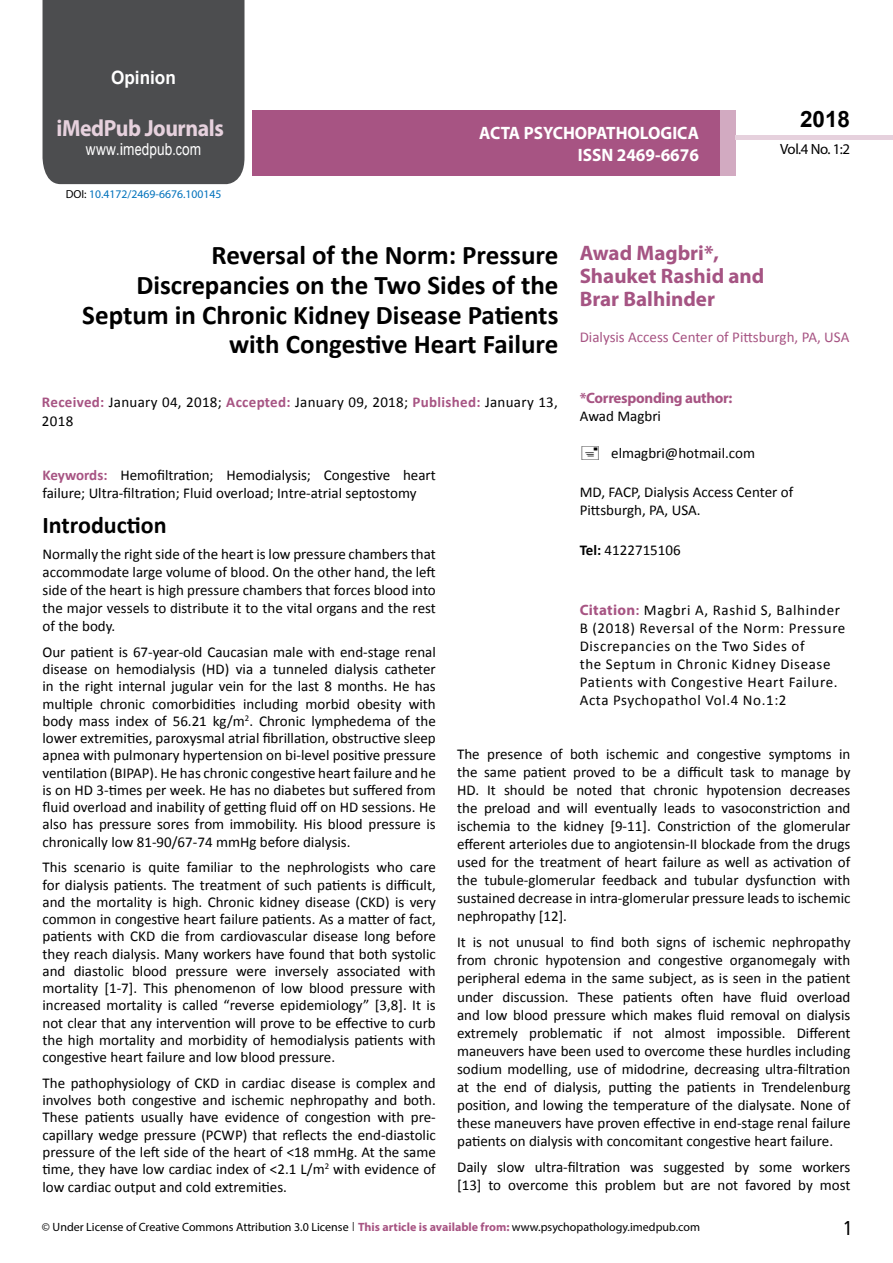
<style>
.page{position:relative;width:893px;height:1263px;background:#fff}
.page>*{position:absolute;margin:0;border:0;box-sizing:border-box;transform-origin:0 0}
.t1{font:700 27px/29.7px "Calibri";color:#000;text-align:right}
.t2{font:25.5px "Tunga";color:#000}
.t3{font:700 24px "Calibri";color:#000}
.t4{font:700 23.4px "Myriad Pro";letter-spacing:-.02em;color:#e6d1dd;scale:.93 1}
.t5{font:700 22.5px "Arial";color:#000}
.t6{font:700 21px/23.1px "Myriad Pro";color:#a55483}
.t7{font:700 18.45px "Arial";color:#fff;scale:.93 1}
.t8{font:700 18px/21.6px "Myriad Pro";color:#fff;text-align:right;scale:.96 1}
.t9{font:16.5px "Arial";letter-spacing:.01em;color:#fff;scale:.83 1}
.t10{font:15px/18px "Calibri";color:#000;text-align:justify}
.t11{font:15px/18px "Calibri";letter-spacing:.04em;color:#000}
.t12{font:15px/18.8px "Calibri";letter-spacing:.02em;color:#000}
.t13{font:15px "Calibri";color:#a75483}
.t14{font:700 15px "Myriad Pro";letter-spacing:-.02em;color:#a75483}
.t15{font:14.85px "Myriad Pro";color:#000}
.t16{font:12px "Myriad Pro";color:#000}
.t17{font:11.7px "Myriad Pro";color:#0072bc}
.s1{font-family:"Calibri"}
.s2{color:#000}
.s3{font-weight:700;color:#a75483}
.s4{font-weight:700}
.s5{font-family:"Myriad Pro";font-weight:700;color:#a75483}
.s6{font-family:"Tunga"}
</style>
<div class="page">
<div style="left:252px;top:110px;width:469px;height:66px;background:#a75483"></div>
<div style="left:720px;top:110px;width:16px;height:66px;background:#d2aac1"></div>
<div style="left:43px;top:0;width:201px;height:184px;background:#4c4d4f"></div>
<div style="left:736px;top:135px;width:157px;height:5px;background:#e6d1dd"></div>
<p class="t7" style="left:111px;top:65px;width:71px">Opinion</p>
<h3 class="t4" style="left:57px;top:113px;width:181px">iMedPub Journals</h3>
<p class="t9" style="left:86px;top:139px;width:140px">www<span class="s1">.</span>imedpub<span class="s1">.</span>com</p>
<p class="t17" style="left:66px;top:187px;width:157px"><span class="s2">DOI:</span> 10.4172/2469-6676.100145</p>
<p class="t8" style="left:479px;top:122px;width:230px">ACTA PSYCHOPATHOLOGICA<br>ISSN 2469-6676</p>
<h3 class="t5" style="left:800px;top:104px;width:52px">2018</h3>
<p class="t15" style="left:780px;top:140px;width:71px">Vol.4 No. 1:2</p>
<h3 class="t6" style="left:580px;top:241px;width:186px">Awad Magbri*,<br>Shauket Rashid and<br>Brar Balhinder</h3>
<p class="t13" style="left:580px;top:328px;width:271px">Dialysis Access Center of Pittsburgh, PA, USA</p>
<h1 class="t1" style="left:82px;top:240px;width:478px">Reversal of the Norm: Pressure Discrepancies on the Two Sides of the Septum in Chronic Kidney Disease Patients with Congestive Heart Failure</h1>
<p class="t12" style="left:42px;top:393px;width:517px"><span class="s3">Received:</span> January 04, 2018; <span class="s3">Accepted:</span> January 09, 2018; <span class="s3">Published:</span> January 13,<br>2018</p>
<p class="t14" style="left:580px;top:388px;width:154px">*Corresponding author:</p>
<p class="t10" style="left:580px;top:407px;width:83px">Awad Magbri</p>
<p class="t10" style="left:611px;top:444px;width:145px">elmagbri@hotmail.com</p>
<p class="t10" style="left:580px;top:483px;width:215px">MD, FACP, Dialysis Access Center of<br>Pittsburgh, PA, USA.</p>
<p class="t10" style="left:580px;top:541px;width:102px"><span class="s4">Tel:</span> 4122715106</p>
<p class="t10" style="left:43px;top:466px;width:395px"><span class="s3">Keywords:</span> Hemofiltration; Hemodialysis; Congestive heart failure; Ultra-filtration; Fluid overload; Intre-atrial septostomy</p>
<h3 class="t3" style="left:43px;top:509px;width:126px">Introduction</h3>
<p class="t10" style="left:43px;top:545px;width:395px">Normally the right side of the heart is low pressure chambers that accommodate large volume of blood. On the other hand, the left side of the heart is high pressure chambers that forces blood into the major vessels to distribute it to the vital organs and the rest of the body.</p>
<p class="t10" style="left:43px;top:643px;width:395px;line-height:17.2px">Our patient is 67-year-old Caucasian male with end-stage renal disease on hemodialysis (HD) via a tunneled dialysis catheter in the right internal jugular vein for the last 8 months. He has multiple chronic comorbidities including morbid obesity with body mass index of 56.21 kg/m<sup>2</sup>. Chronic lymphedema of the lower extremities, paroxysmal atrial fibrillation, obstructive sleep apnea with pulmonary hypertension on bi-level positive pressure ventilation (BIPAP). He has chronic congestive heart failure and he is on HD 3-times per week. He has no diabetes but suffered from fluid overload and inability of getting fluid off on HD sessions. He also has pressure sores from immobility. His blood pressure is chronically low 81-90/67-74 mmHg before dialysis.</p>
<p class="t10" style="left:43px;top:859px;width:395px;line-height:17.2px">This scenario is quite familiar to the nephrologists who care for dialysis patients. The treatment of such patients is difficult, and the mortality is high. Chronic kidney disease (CKD) is very common in congestive heart failure patients. As a matter of fact, patients with CKD die from cardiovascular disease long before they reach dialysis. Many workers have found that both systolic and diastolic blood pressure were inversely associated with mortality [1-7]. This phenomenon of low blood pressure with increased mortality is called “reverse epidemiology” [3,8]. It is not clear that any intervention will prove to be effective to curb the high mortality and morbidity of hemodialysis patients with congestive heart failure and low blood pressure.</p>
<p class="t10" style="left:43px;top:1074px;width:395px;line-height:17.4px">The pathophysiology of CKD in cardiac disease is complex and involves both congestive and ischemic nephropathy and both.<br>These patients usually have evidence of congestion with pre&shy;capillary wedge pressure (PCWP) that reflects the end-diastolic pressure of the left side of the heart of &lt;18 mmHg. At the same time, they have low cardiac index of &lt;2.1 L/m<sup>2</sup> with evidence of low cardiac output and cold extremities.</p>
<p class="t11" style="left:580px;top:601px;width:267px"><span class="s5">Citation</span><span class="s3">:</span> Magbri A, Rashid S, Balhinder B (2018) Reversal of the Norm: Pressure Discrepancies on the Two Sides of<br>the Septum in Chronic Kidney Disease Patients with Congestive Heart Failure.<br>Acta Psychopathol Vol.4 No.1:2</p>
<p class="t10" style="left:457px;top:745px;width:395px">The presence of both ischemic and congestive symptoms in the same patient proved to be a difficult task to manage by HD. It should be noted that chronic hypotension decreases the preload and will eventually leads to vasoconstriction and ischemia to the kidney [9-11]. Constriction of the glomerular efferent arterioles due to angiotensin-II blockade from the drugs used for the treatment of heart failure as well as activation of the tubule-glomerular feedback and tubular dysfunction with sustained decrease in intra-glomerular pressure leads to ischemic nephropathy [12].</p>
<p class="t10" style="left:457px;top:933px;width:395px">It is not unusual to find both signs of ischemic nephropathy from chronic hypotension and congestive organomegaly with peripheral edema in the same subject, as is seen in the patient under discussion. These patients often have fluid overload and low blood pressure which makes fluid removal on dialysis extremely problematic if not almost impossible. Different maneuvers have been used to overcome these hurdles including sodium modelling, use of midodrine, decreasing ultra-filtration at the end of dialysis, putting the patients in Trendelenburg position, and lowing the temperature of the dialysate. None of these maneuvers have proven effective in end-stage renal failure patients on dialysis with concomitant congestive heart failure.</p>
<p class="t10" style="left:457px;top:1158px;width:395px">Daily slow ultra-filtration was suggested by some workers [13] to overcome this problem but are not favored by most</p>
<p class="t16" style="left:42px;top:1220px;width:660px">© Under License of Creative Commons Attribution 3.0 License <span class="s6">|</span> <span class="s3">This article is available from:</span> www.psychopathology.imedpub.com</p>
<h2 class="t2" style="left:844px;top:1211px;width:9px">1</h2>
</div>
